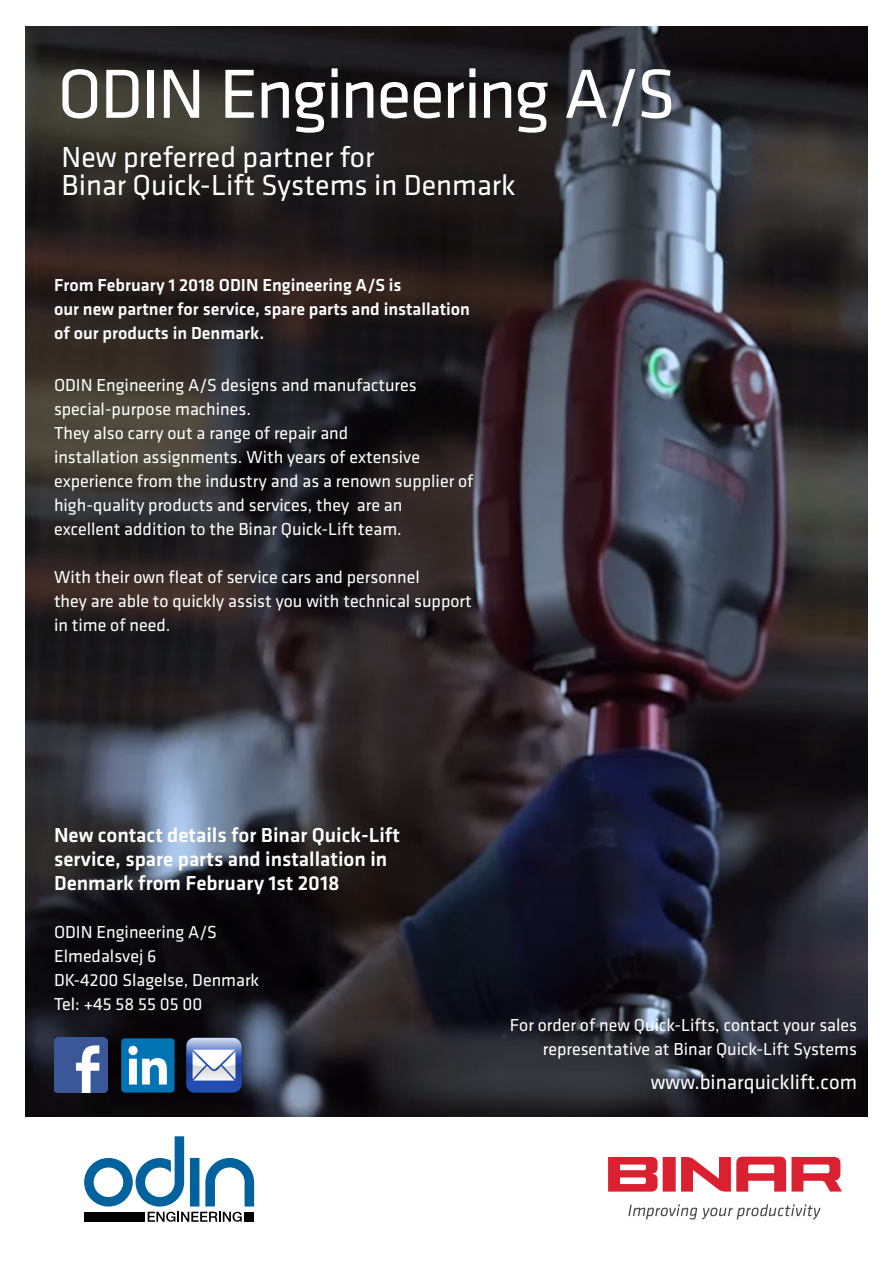
<style>
.page{position:relative;width:893px;height:1263px;background:#fff}
.page>*{position:absolute;margin:0;border:0;box-sizing:border-box;transform-origin:0 0}
.Title_Product_Page1{font:72px "Klavika";letter-spacing:-.03em;color:#fff}
.Title_Area_Page1{font:30px "Klavika";color:#fff}
.Teaser_Page1{font:500 21px/24px "Klavika";color:#fff}
.t1{font:21px "Klavika";color:#fff}
.Teaser_Page1-2{font:18px/24px "Klavika";color:#fff}
.Teaser_Page1-3{font:500 18px/24px "Klavika";color:#fff}
</style>
<div class="page">
<img style="left:26px;top:27px;width:841px;height:1089px">
<div style="left:663px;top:1157px;width:13px;height:34px;background:#da2031"></div>
<svg style="left:608px;top:1157px;width:50px;height:34px"></svg>
<svg style="left:681px;top:1157px;width:161px;height:34px"></svg>
<svg style="left:628px;top:1204px;width:192px;height:15px"></svg>
<img style="left:54px;top:1038px;width:54px;height:54px">
<img style="left:114px;top:1032px;width:68px;height:63px">
<img style="left:184px;top:1035px;width:60px;height:60px">
<div style="left:84px;top:1212px;width:61px;height:10px;background:#000001"></div>
<div style="left:245px;top:1212px;width:9px;height:10px;background:#000001"></div>
<svg style="left:148px;top:1212px;width:94px;height:10px"></svg>
<svg style="left:205px;top:1158px;width:49px;height:48px"></svg>
<div style="left:190px;top:1158px;width:9px;height:48px;background:#01629d"></div>
<svg style="left:84px;top:1136px;width:100px;height:70px"></svg>
<p class="Title_Product_Page1" style="left:57px;top:55px;width:620px">ODIN Engineering A/S</p>
<p class="Title_Area_Page1" style="left:62px;top:141px;width:314px">New preferred partner for</p>
<p class="Title_Area_Page1" style="left:62px;top:169px;width:455px">Binar Quick-Lift Systems in Denmark</p>
<p class="Teaser_Page1-3" style="left:54px;top:273px;width:349px">From February 1 2018 ODIN Engineering A/S is</p>
<p class="Teaser_Page1-3" style="left:54px;top:297px;width:417px">our new partner for service, spare parts and installation of our products in Denmark.</p>
<p class="Teaser_Page1-2" style="left:54px;top:374px;width:364px">ODIN Engineering A/S designs and manufactures</p>
<p class="Teaser_Page1-2" style="left:54px;top:398px;width:199px">special-purpose machines.</p>
<p class="Teaser_Page1-2" style="left:54px;top:422px;width:296px">They also carry out a range of repair and</p>
<p class="Teaser_Page1-2" style="left:54px;top:446px;width:368px">installation assignments. With years of extensive</p>
<p class="Teaser_Page1-2" style="left:54px;top:470px;width:421px">experience from the industry and as a renown supplier of high-quality products and services, they are an</p>
<p class="Teaser_Page1-2" style="left:54px;top:518px;width:349px">excellent addition to the Binar Quick-Lift team.</p>
<p class="Teaser_Page1-2" style="left:54px;top:566px;width:367px">With their own fleat of service cars and personnel</p>
<p class="Teaser_Page1-2" style="left:54px;top:590px;width:419px">they are able to quickly assist you with technical support in time of need.</p>
<p class="Teaser_Page1" style="left:54px;top:823px;width:348px">New contact details for Binar Quick-Lift service, spare parts and installation in<br>Denmark from February 1st 2018</p>
<p class="Teaser_Page1-2" style="left:54px;top:920px;width:164px">ODIN Engineering A/S</p>
<p class="Teaser_Page1-2" style="left:54px;top:944px;width:104px">Elmedalsvej 6</p>
<p class="Teaser_Page1-2" style="left:54px;top:968px;width:207px">DK-4200 Slagelse, Denmark</p>
<p class="Teaser_Page1-2" style="left:54px;top:992px;width:150px">Tel: +45 58 55 05 00</p>
<p class="Teaser_Page1-2" style="left:510px;top:1013px;width:349px;text-align:right">For order of new Quick-Lifts, contact your sales representative at Binar Quick-Lift Systems</p>
<p class="t1" style="left:651px;top:1070px;width:208px">www.binarquicklift.com</p>
</div>
